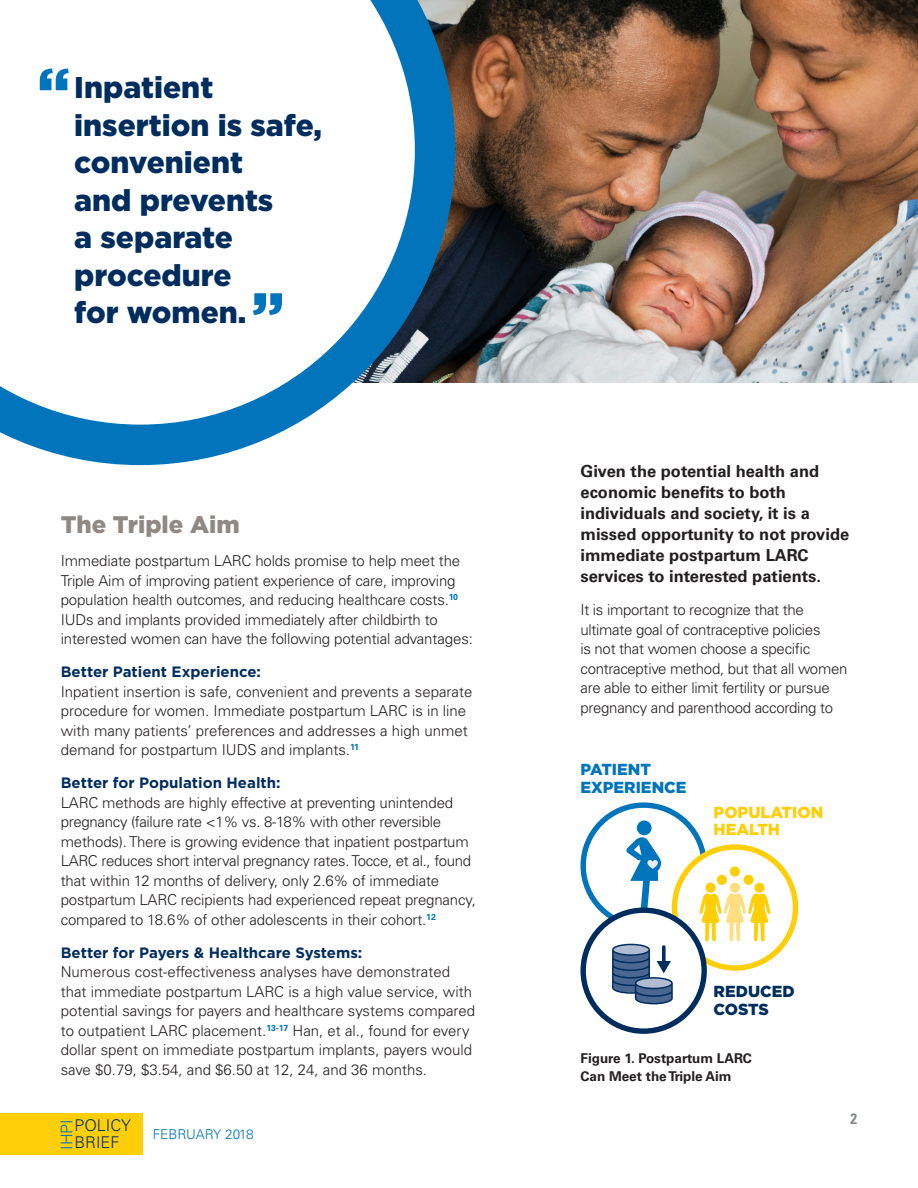
<style>
.page{position:relative;width:918px;height:1188px;background:#fff}
.page>*{position:absolute;margin:0;border:0;box-sizing:border-box;transform-origin:0 0}
.body{font:900 60px "Gotham";color:#0174bc}
.body-2{font:900 30px/37.5px "Gotham";color:#002d5e}
.subhead{font:900 24px "Gotham";color:#918883}
.body-3{font:700 16.5px/21px "Univers LT Std";color:#231f20}
.t1{font:300 16.2px "Univers LT Std";color:#002d5e}
.t2{font:300 16.2px "Univers LT Std";color:#0174bc}
.subhead-2{font:900 15.9px/17.5px "Gotham";color:#0174bc}
.subhead-3{font:900 15.9px/17.5px "Gotham";color:#fece08}
.subhead-4{font:900 15.9px/17.5px "Gotham";color:#002d5e}
.body-4{font:300 15px/19.5px "Univers LT Std";letter-spacing:-.01em;color:#231f20}
.section_subhead{font:700 15px "Gotham";color:#002d5e}
.body-5{font:700 condensed 15px "Univers LT Std";color:#868a8e}
.body-6{font:700 13.5px/18px "Univers LT Std";color:#231f20}
.t3{font:300 13.5px "Univers LT Std";letter-spacing:-.01em;color:#0174bc}
</style>
<div class="page">
<img style="left:455px;top:0;width:463px;height:382px">
<svg style="left:0;top:0;width:455px;height:465px"></svg>
<div style="left:0;top:1113px;width:143px;height:42px;background:#fece08"></div>
<div style="left:581px;top:802px;width:126px;height:127px;border:5px solid #0174bc;border-radius:50%"></div>
<div style="left:637px;top:821px;width:15px;height:14px;background:#0174bc;border-radius:50%"></div>
<svg style="left:626px;top:837px;width:35px;height:70px"></svg>
<div style="left:675px;top:847px;width:120px;height:121px;background:#fff;border-radius:50%"></div>
<div style="left:672px;top:844px;width:126px;height:127px;border:5px solid #fece08;border-radius:50%"></div>
<div style="left:754px;top:883px;width:11px;height:10px;background:#fece08;border-radius:50%"></div>
<div style="left:730px;top:883px;width:10px;height:10px;background:#ffde7f;border-radius:50%"></div>
<div style="left:706px;top:883px;width:10px;height:10px;background:#fece08;border-radius:50%"></div>
<div style="left:717px;top:875px;width:10px;height:10px;background:#fece08;border-radius:50%"></div>
<div style="left:730px;top:866px;width:10px;height:11px;background:#fece08;border-radius:50%"></div>
<div style="left:743px;top:875px;width:11px;height:10px;background:#fece08;border-radius:50%"></div>
<svg style="left:699px;top:893px;width:72px;height:48px"></svg>
<div style="left:583px;top:910px;width:121px;height:121px;background:#fff;border-radius:50%"></div>
<div style="left:581px;top:907px;width:126px;height:127px;border:5px solid #002d5e;border-radius:50%"></div>
<svg style="left:612px;top:944px;width:61px;height:60px"></svg>
<p class="body" style="left:37px;top:48px;width:34px">“</p>
<p class="body-2" style="left:74px;top:69px;width:249px">Inpatient insertion is safe, convenient<br>and prevents<br>a separate procedure<br>for women.</p>
<p class="body" style="left:252px;top:273px;width:34px">”</p>
<p class="subhead" style="left:61px;top:508px;width:180px">The Triple Aim</p>
<p class="body-4" style="left:61px;top:551px;width:414px">Immediate postpartum LARC holds promise to help meet the Triple Aim of improving patient experience of care, improving population health outcomes, and reducing healthcare costs.<sup>10<br></sup>IUDs and implants provided immediately after childbirth to interested women can have the following potential advantages:</p>
<p class="section_subhead" style="left:61px;top:662px;width:202px">Better Patient Experience:</p>
<p class="body-4" style="left:61px;top:682px;width:413px">Inpatient insertion is safe, convenient and prevents a separate procedure for women. Immediate postpartum LARC is in line with many patients’ preferences and addresses a high unmet demand for postpartum IUDS and implants.<sup>11</sup></p>
<p class="section_subhead" style="left:61px;top:773px;width:221px">Better for Population Health:</p>
<p class="body-4" style="left:61px;top:793px;width:417px">LARC methods are highly effective at preventing unintended pregnancy (failure rate &lt;1% vs. 8-18% with other reversible methods). There is growing evidence that inpatient postpartum LARC reduces short interval pregnancy rates. Tocce, et al., found that within 12 months of delivery, only 2.6% of immediate postpartum LARC recipients had experienced repeat pregnancy, compared to 18.6% of other adolescents in their cohort.<sup>12</sup></p>
<p class="section_subhead" style="left:61px;top:943px;width:303px">Better for Payers &amp; Healthcare Systems:</p>
<p class="body-4" style="left:61px;top:962px;width:416px">Numerous cost-effectiveness analyses have demonstrated that immediate postpartum LARC is a high value service, with potential savings for payers and healthcare systems compared to outpatient LARC placement.<sup>13-17</sup> Han, et al., found for every dollar spent on immediate postpartum implants, payers would save $0.79, $3.54, and $6.50 at 12, 24, and 36 months.</p>
<p class="t1" style="left:74px;top:1116px;width:58px">POLICY</p>
<p class="t2" style="left:57px;top:1150px;width:32px;rotate:-90deg">IHPI</p>
<p class="t1" style="left:74px;top:1133px;width:46px">BRIEF</p>
<p class="t3" style="left:153px;top:1126px;width:102px">FEBRUARY 2018</p>
<p class="body-3" style="left:580px;top:461px;width:270px">Given the potential health and economic benefits to both individuals and society, it is a missed opportunity to not provide immediate postpartum LARC services to interested patients.</p>
<p class="body-4" style="left:580px;top:600px;width:268px">It is important to recognize that the ultimate goal of contraceptive policies<br>is not that women choose a specific contraceptive method, but that all women are able to either limit fertility or pursue pregnancy and parenthood according to</p>
<p class="subhead-2" style="left:580px;top:761px;width:108px">PATIENT<br>EXPERIENCE</p>
<p class="subhead-3" style="left:714px;top:803px;width:111px">POPULATION<br>HEALTH</p>
<p class="subhead-4" style="left:714px;top:983px;width:83px">REDUCED<br>COSTS</p>
<p class="body-6" style="left:580px;top:1049px;width:173px">Figure 1. Postpartum LARC<br>Can Meet the Triple Aim</p>
<p class="body-5" style="left:851px;top:1110px;width:8px">2</p>
</div>
